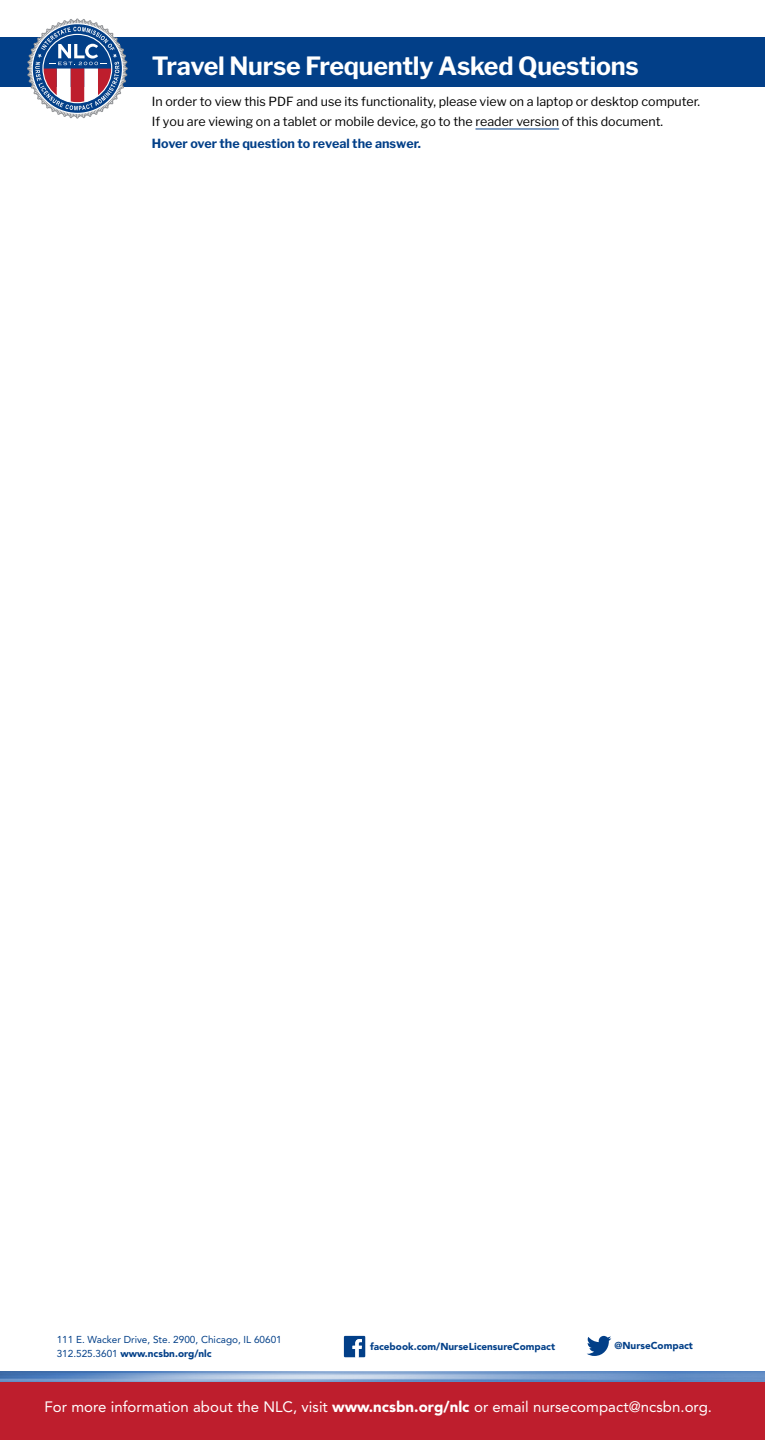
<style>
.page{position:relative;width:765px;height:1440px;background:#fff}
.page>*{position:absolute;margin:0;border:0;box-sizing:border-box;transform-origin:0 0}
.t1{font:700 25px "Libre Franklin";letter-spacing:-.01em;color:#fff}
.t2{font:15px "Avenir LT Std";letter-spacing:.005em;color:#fff}
.t3{font:12.5px/20px "Libre Franklin";color:#000}
.t4{font:700 12.5px "Libre Franklin";color:#023f88}
.t5{font:10px/13.8px "Avenir LT Std";color:#023f88}
.t6{font:900 10px "Avenir LT Std";color:#023f88}
.s1{font-weight:900}
</style>
<div class="page">
<div style="left:0;top:37px;width:765px;height:50px;background:#023f88"></div>
<img style="left:0;top:1371px;width:765px;height:11px">
<svg style="left:27px;top:18px;width:101px;height:101px"></svg>
<svg style="left:344px;top:1336px;width:21px;height:21px"></svg>
<svg style="left:587px;top:1336px;width:24px;height:20px"></svg>
<div style="left:0;top:1382px;width:765px;height:58px;background:#be1e2d"></div>
<hr style="left:476px;top:129px;width:83px;height:1px;background:#023f88">
<h1 class="t1" style="left:152px;top:51px;width:488px">Travel Nurse Frequently Asked Questions</h1>
<p class="t3" style="left:152px;top:92px;width:550px">In order to view this PDF and use its functionality, please view on a laptop or desktop computer.<br>If you are viewing on a tablet or mobile device, go to the reader version of this document.</p>
<p class="t4" style="left:152px;top:136px;width:271px">Hover over the question to reveal the answer.</p>
<p class="t5" style="left:57px;top:1333px;width:227px">111 E. Wacker Drive, Ste. 2900, Chicago, IL 60601<br>312.525.3601 <span class="s1">www.ncsbn.org/nlc</span></p>
<p class="t6" style="left:370px;top:1341px;width:187px">facebook.com/NurseLicensureCompact</p>
<p class="t6" style="left:614px;top:1339px;width:80px">@NurseCompact</p>
<p class="t2" style="left:45px;top:1398px;width:669px">For more information about the NLC, visit <span class="s1">www.ncsbn.org/nlc</span> or email nursecompact@ncsbn.org.</p>
</div>
